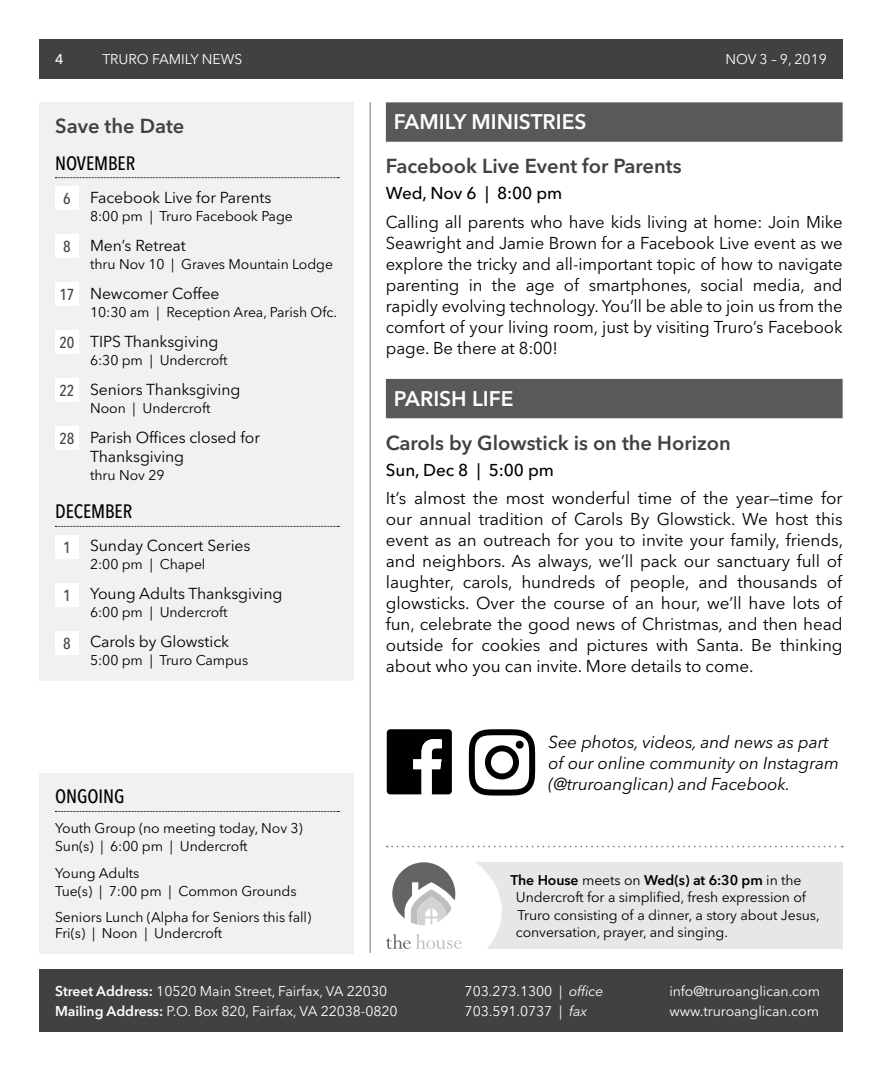
<style>
.page{position:relative;width:882px;height:1071px;background:#fff}
.page>*{position:absolute;margin:0;border:0;box-sizing:border-box;transform-origin:0 0}
.t1{font:600 21px "Avenir Next LT Pro";color:#fff}
.t2{font:600 20.12px "Avenir Next LT Pro";color:#414042}
.t3{font:500 condensed 19.25px "Avenir Next LT Pro";letter-spacing:-.005em;color:#000}
.t4{font:17.15px/21px "Avenir Next LT Pro";letter-spacing:-.005em;color:#000;text-align:justify}
.t5{font:italic 17.15px/21px "Avenir Next LT Pro";letter-spacing:-.005em;color:#000}
.t6{font:500 17.15px "Avenir Next LT Pro";letter-spacing:-.005em;color:#000}
.t7{font:15.75px/19.2px "Avenir Next LT Pro";letter-spacing:-.005em;color:#000}
.t8{font:14px/17.5px "Avenir Next LT Pro";letter-spacing:-.005em;color:#000}
.t9{font:14px/19.9px "Avenir Next LT Pro";letter-spacing:-.005em;color:#fff}
.t10{font:500 14px "Avenir Next LT Pro";color:#fff}
.s1{font-weight:500;font-stretch:condensed;color:#414042}
.s2{font-weight:600}
.s3{font-style:italic}
</style>
<div class="page">
<div style="left:39px;top:969px;width:804px;height:63px;background:#414042"></div>
<div style="left:39px;top:39px;width:804px;height:40px;background:#414042"></div>
<hr style="left:370px;top:102px;width:1px;height:851px;background:#6d6e71">
<div style="left:39px;top:102px;width:315px;height:579px;background:#f1f1f2"></div>
<svg style="left:55px;top:177px;width:284px;height:1px"></svg>
<svg style="left:55px;top:526px;width:284px;height:1px"></svg>
<div style="left:55px;top:186px;width:24px;height:24px;background:#fff"></div>
<div style="left:55px;top:234px;width:24px;height:24px;background:#fff"></div>
<div style="left:55px;top:282px;width:24px;height:24px;background:#fff"></div>
<div style="left:55px;top:330px;width:24px;height:24px;background:#fff"></div>
<div style="left:55px;top:378px;width:24px;height:24px;background:#fff"></div>
<div style="left:55px;top:426px;width:24px;height:24px;background:#fff"></div>
<div style="left:55px;top:535px;width:24px;height:23px;background:#fff"></div>
<div style="left:55px;top:583px;width:24px;height:23px;background:#fff"></div>
<div style="left:55px;top:631px;width:24px;height:23px;background:#fff"></div>
<div style="left:39px;top:773px;width:315px;height:181px;background:#f1f1f2"></div>
<svg style="left:55px;top:811px;width:284px;height:1px"></svg>
<svg style="left:387px;top:846px;width:456px;height:1px"></svg>
<div style="left:465px;top:862px;width:378px;height:87px;background:#e6e7e8"></div>
<svg style="left:386px;top:862px;width:116px;height:87px"></svg>
<div style="left:386px;top:102px;width:457px;height:40px;background:#58595b"></div>
<div style="left:386px;top:379px;width:457px;height:39px;background:#58595b"></div>
<svg style="left:469px;top:729px;width:66px;height:67px"></svg>
<div style="left:516px;top:741px;width:8px;height:8px;background:#000;border-radius:50%"></div>
<svg style="left:387px;top:729px;width:65px;height:65px"></svg>
<p class="t10" style="left:55px;top:51px;width:10px">4</p>
<p class="t9" style="left:102px;top:49px;width:141px">TRURO FAMILY NEWS</p>
<p class="t9" style="left:725px;top:49px;width:103px">NOV 3 – 9, 2019</p>
<p class="t2" style="left:55px;top:114px;width:131px">Save the Date</p>
<p class="t3" style="left:55px;top:151px;width:82px">NOVEMBER</p>
<p class="t7" style="left:63px;top:188px;width:210px"><span class="s1">6</span> Facebook Live for Parents</p>
<p class="t8" style="left:90px;top:207px;width:204px">8:00 pm | Truro Facebook Page</p>
<p class="t7" style="left:63px;top:236px;width:124px"><span class="s1">8</span> Men’s Retreat</p>
<p class="t8" style="left:90px;top:255px;width:244px">thru Nov 10 | Graves Mountain Lodge</p>
<p class="t7" style="left:59px;top:284px;width:162px"><span class="s1">17</span> Newcomer Coffee</p>
<p class="t8" style="left:90px;top:303px;width:246px">10:30 am | Reception Area, Parish Ofc.</p>
<p class="t7" style="left:59px;top:332px;width:161px"><span class="s1">20</span> TIPS Thanksgiving</p>
<p class="t8" style="left:90px;top:351px;width:139px">6:30 pm | Undercroft</p>
<p class="t7" style="left:59px;top:380px;width:183px"><span class="s1">22</span> Seniors Thanksgiving</p>
<p class="t8" style="left:90px;top:399px;width:122px">Noon | Undercroft</p>
<p class="t7" style="left:90px;top:428px;width:172px;text-indent:-31px"><span class="s1">28</span> Parish Offices closed for<br>Thanksgiving</p>
<p class="t8" style="left:90px;top:466px;width:76px">thru Nov 29</p>
<p class="t3" style="left:55px;top:500px;width:79px">DECEMBER</p>
<p class="t7" style="left:63px;top:536px;width:189px"><span class="s1">1</span> Sunday Concert Series</p>
<p class="t8" style="left:90px;top:556px;width:117px">2:00 pm | Chapel</p>
<p class="t7" style="left:63px;top:584px;width:221px"><span class="s1">1</span> Young Adults Thanksgiving</p>
<p class="t8" style="left:90px;top:604px;width:139px">6:00 pm | Undercroft</p>
<p class="t7" style="left:63px;top:632px;width:168px"><span class="s1">8</span> Carols by Glowstick</p>
<p class="t8" style="left:90px;top:652px;width:160px">5:00 pm | Truro Campus</p>
<p class="t3" style="left:55px;top:785px;width:71px">ONGOING</p>
<p class="t8" style="left:55px;top:819px;width:249px;line-height:18px">Youth Group (no meeting today, Nov 3)<br>Sun(s) | 6:00 pm | Undercroft</p>
<p class="t8" style="left:55px;top:864px;width:243px;line-height:18px">Young Adults<br>Tue(s) | 7:00 pm | Common Grounds</p>
<p class="t8" style="left:55px;top:909px;width:258px;line-height:15.8px">Seniors Lunch (Alpha for Seniors this fall)<br>Fri(s) | Noon | Undercroft</p>
<p class="t1" style="left:394px;top:109px;width:194px">FAMILY MINISTRIES</p>
<p class="t2" style="left:386px;top:154px;width:297px">Facebook Live Event for Parents</p>
<p class="t6" style="left:386px;top:183px;width:178px">Wed, Nov 6 | 8:00 pm</p>
<p class="t4" style="left:386px;top:211px;width:458px">Calling all parents who have kids living at home: Join Mike Seawright and Jamie Brown for a Facebook Live event as we explore the tricky and all-important topic of how to navigate parenting in the age of smartphones, social media, and rapidly evolving technology. You’ll be able to join us from the comfort of your living room, just by visiting Truro’s Facebook page. Be there at 8:00!</p>
<p class="t1" style="left:394px;top:386px;width:121px">PARISH LIFE</p>
<p class="t2" style="left:386px;top:430px;width:346px">Carols by Glowstick is on the Horizon</p>
<p class="t6" style="left:386px;top:459px;width:170px">Sun, Dec 8 | 5:00 pm</p>
<p class="t4" style="left:386px;top:488px;width:459px">It’s almost the most wonderful time of the year—time for our annual tradition of Carols By Glowstick. We host this event as an outreach for you to invite your family, friends, and neighbors. As always, we’ll pack our sanctuary full of laughter, carols, hundreds of people, and thousands of glowsticks. Over the course of an hour, we’ll have lots of fun, celebrate the good news of Christmas, and then head outside for cookies and pictures with Santa. Be thinking about who you can invite. More details to come.</p>
<p class="t5" style="left:548px;top:732px;width:292px">See photos, videos, and news as part of our online community on Instagram (@truroanglican) and Facebook.</p>
<p class="t8" style="left:516px;top:871px;width:305px;text-indent:-5px"><span class="s2">The House</span> meets on <span class="s2">Wed(s) at 6:30 pm</span> in the Undercroft for a simplified, fresh expression of Truro consisting of a dinner, a story about Jesus, conversation, prayer, and singing.</p>
<p class="t9" style="left:55px;top:981px;width:344px"><span class="s2">Street Address:</span> 10520 Main Street, Fairfax, VA 22030<br><span class="s2">Mailing Address:</span> P.O. Box 820, Fairfax, VA 22038-0820</p>
<p class="t9" style="left:465px;top:981px;width:140px">703.273.1300 | <span class="s3">office<br></span>703.591.0737 | <span class="s3">fax</span></p>
<p class="t9" style="left:669px;top:981px;width:152px">info@truroanglican.com www.truroanglican.com</p>
</div>
